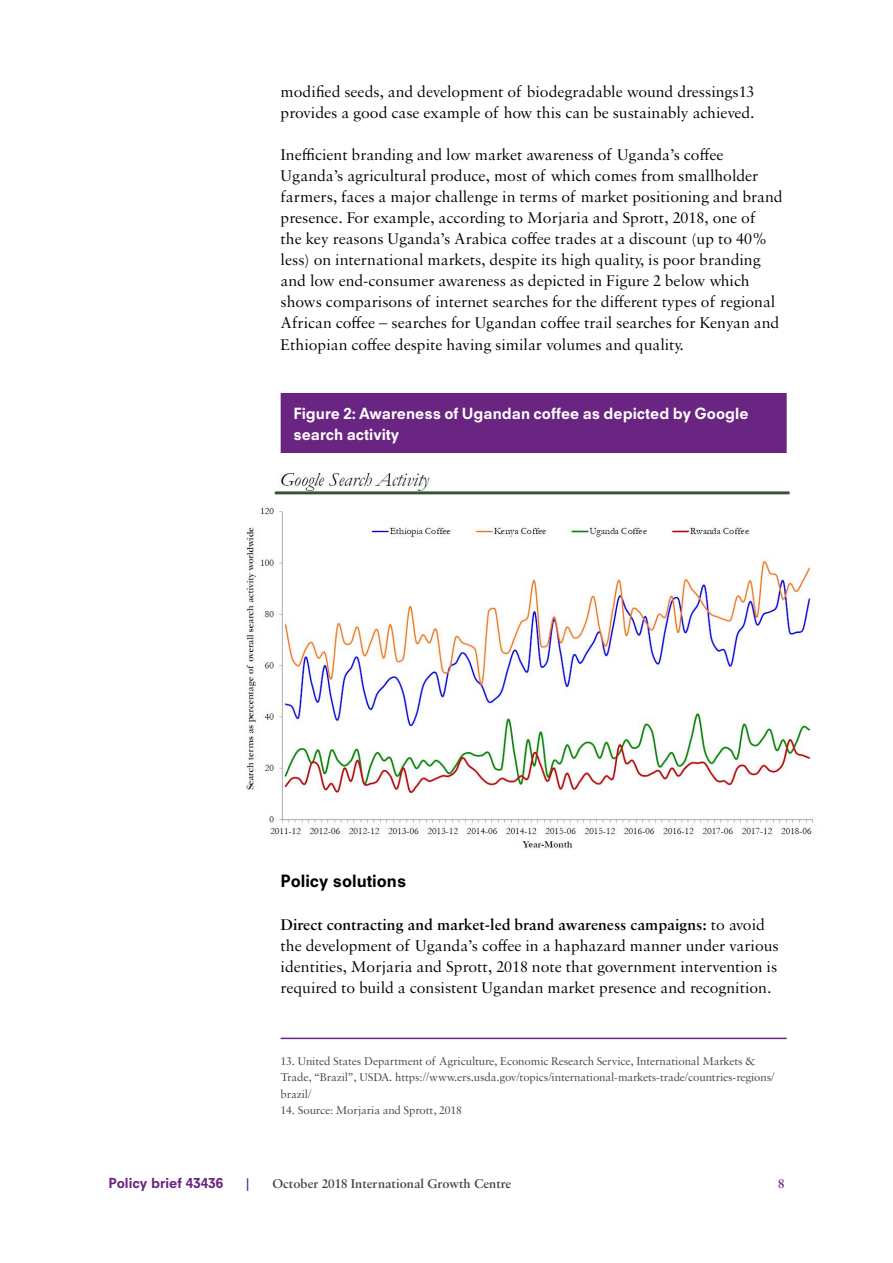
<style>
.page{position:relative;width:893px;height:1263px;background:#fff}
.page>*{position:absolute;margin:0;border:0;box-sizing:border-box;transform-origin:0 0}
.t1{font:16.5px/21px "Sabon MT Std";color:#000}
.t2{font:800 16.5px "Neuzeit SLT Std";color:#000}
.t3{font:800 15px/21px "Neuzeit SLT Std";color:#fff}
.t4{font:600 13.5px "Sabon MT Std";color:#424241}
.t5{font:800 13.5px "Neuzeit SLT Std";color:#6a2481}
.t6{font:600 13.5px "Sabon MT Std";color:#6a2481}
.t7{font:12px/16.5px "Sabon MT Std";letter-spacing:-.01em;color:#424241}
.s1{font-weight:600}
</style>
<div class="page">
<div style="left:281px;top:393px;width:506px;height:60px;background:#6a2481"></div>
<img style="left:245px;top:473px;width:568px;height:377px">
<hr style="left:281px;top:1038px;width:506px;height:1px;background:#6a2481">
<p class="t1" style="left:281px;top:81px;width:476px">modified seeds, and development of biodegradable wound dressings13 provides a good case example of how this can be sustainably achieved.</p>
<p class="t1" style="left:281px;top:144px;width:503px">Inefficient branding and low market awareness of Uganda’s coffee Uganda’s agricultural produce, most of which comes from smallholder farmers, faces a major challenge in terms of market positioning and brand presence. For example, according to Morjaria and Sprott, 2018, one of<br>the key reasons Uganda’s Arabica coffee trades at a discount (up to 40% less) on international markets, despite its high quality, is poor branding and low end-consumer awareness as depicted in Figure 2 below which shows comparisons of internet searches for the different types of regional African coffee – searches for Ugandan coffee trail searches for Kenyan and Ethiopian coffee despite having similar volumes and quality.</p>
<p class="t3" style="left:293px;top:403px;width:457px">Figure 2: Awareness of Ugandan coffee as depicted by Google search activity</p>
<p class="t2" style="left:281px;top:871px;width:127px">Policy solutions</p>
<p class="t1" style="left:281px;top:913px;width:500px"><span class="s1">Direct contracting and market-led brand awareness campaigns:</span> to avoid the development of Uganda’s coffee in a haphazard manner under various identities, Morjaria and Sprott, 2018 note that government intervention is required to build a consistent Ugandan market presence and recognition.</p>
<p class="t7" style="left:281px;top:1052px;width:495px">13. United States Department of Agriculture, Economic Research Service, International Markets &amp;<br>Trade, “Brazil”, USDA. https://www.ers.usda.gov/topics/international-markets-trade/countries-regions/ brazil/</p>
<p class="t7" style="left:281px;top:1102px;width:183px">14. Source: Morjaria and Sprott, 2018</p>
<p class="t5" style="left:108px;top:1175px;width:116px">Policy brief 43436</p>
<p class="t6" style="left:246px;top:1176px;width:5px">|</p>
<p class="t4" style="left:272px;top:1176px;width:240px">October 2018 International Growth Centre</p>
<p class="t6" style="left:778px;top:1176px;width:8px">8</p>
</div>
